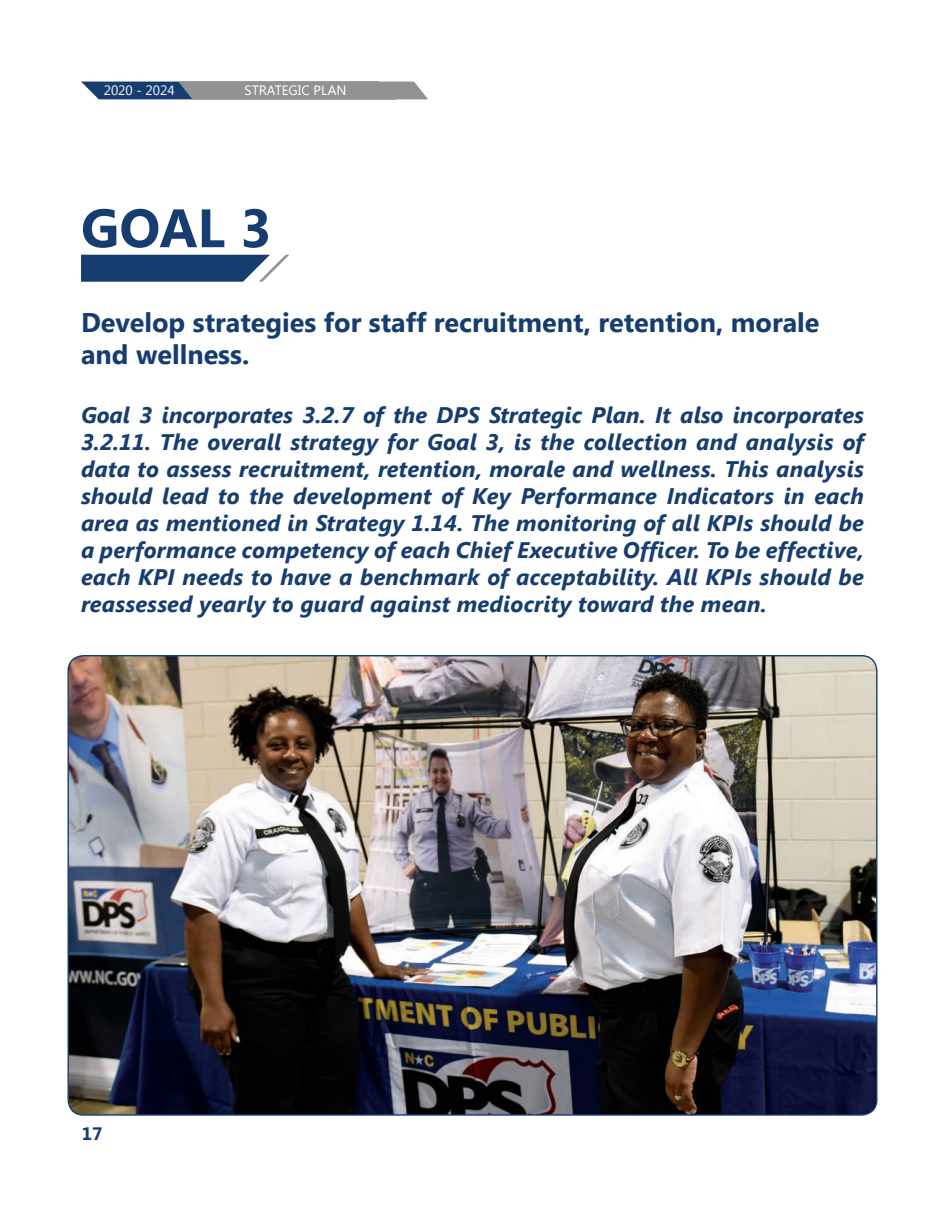
<style>
.page{position:relative;width:945px;height:1215px;background:#fff}
.page>*{position:absolute;margin:0;border:0;box-sizing:border-box;transform-origin:0 0}
.t1{font:700 54px "Segoe UI";color:#163d6f}
.t2{font:700 27px/32.4px "Segoe UI";color:#163d6f}
.t3{font:italic 700 22.5px/27px "Segoe UI";letter-spacing:.01em;color:#163d6f;text-align:justify}
.t4{font:700 18px "Segoe UI";color:#163d6f}
.t5{font:13.5px "Segoe UI";color:#fff}
</style>
<div class="page">
<svg style="left:81px;top:82px;width:347px;height:17px;background:#757e8d"></svg>
<svg style="left:81px;top:254px;width:208px;height:28px;background:#3f5f87"></svg>
<img style="left:68px;top:656px;width:808px;height:459px">
<p class="t5" style="left:104px;top:81px;width:73px">2020 - 2024</p>
<p class="t5" style="left:245px;top:81px;width:103px">STRATEGIC PLAN</p>
<p class="t1" style="left:81px;top:190px;width:192px">GOAL 3</p>
<p class="t2" style="left:81px;top:304px;width:740px">Develop strategies for staff recruitment, retention, morale and wellness.</p>
<p class="t3" style="left:81px;top:401px;width:784px">Goal 3 incorporates 3.2.7 of the DPS Strategic Plan. It also incorporates 3.2.11. The overall strategy for Goal 3, is the collection and analysis of data to assess recruitment, retention, morale and wellness. This analysis should lead to the development of Key Performance Indicators in each area as mentioned in Strategy 1.14. The monitoring of all KPIs should be a performance competency of each Chief Executive Officer. To be effective, each KPI needs to have a benchmark of acceptability. All KPIs should be reassessed yearly to guard against mediocrity toward the mean.</p>
<p class="t4" style="left:82px;top:1121px;width:22px">17</p>
</div>
